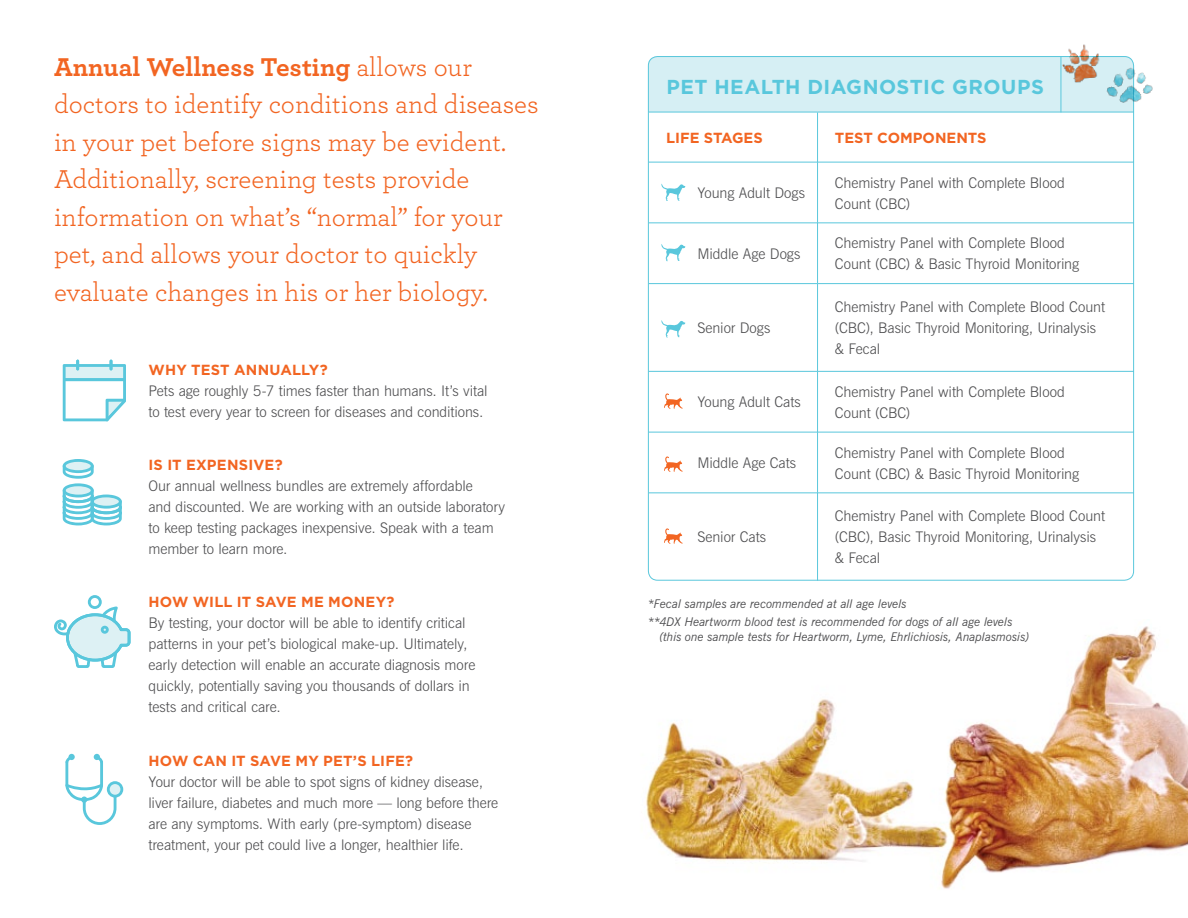
<style>
.page{position:relative;width:1188px;height:918px;background:#fff}
.page>*{position:absolute;margin:0;border:0;box-sizing:border-box;transform-origin:0 0}
.t1{font:27px/37.5px "Archer";color:#f26522}
.t2{font:700 20.25px "Gotham";color:#59c7dc}
.t3{font:300 14.7px/21px "News Gothic BT";letter-spacing:-.005em;color:#4d4d4f}
.t4{font:700 14.7px "Gotham";letter-spacing:.005em;color:#f26522}
.t5{font:italic 12px/17.7px "News Gothic BT";letter-spacing:-.005em;color:#4d4d4f}
.s1{font-weight:700}
</style>
<div class="page">
<img style="left:646px;top:626px;width:542px;height:263px">
<svg style="left:63px;top:360px;width:63px;height:61px"></svg>
<svg style="left:63px;top:459px;width:59px;height:66px"></svg>
<svg style="left:54px;top:595px;width:77px;height:73px"></svg>
<svg style="left:65px;top:754px;width:58px;height:71px"></svg>
<div style="left:648px;top:56px;width:454px;height:56px;background:#d6eff4"></div>
<hr style="left:817px;top:112px;width:1px;height:50px;background:#59c7dc">
<hr style="left:649px;top:162px;width:169px;height:1px;background:#59c7dc">
<hr style="left:818px;top:162px;width:316px;height:1px;background:#59c7dc">
<hr style="left:817px;top:162px;width:1px;height:61px;background:#59c7dc">
<hr style="left:817px;top:284px;width:1px;height:87px;background:#59c7dc">
<hr style="left:817px;top:371px;width:1px;height:61px;background:#59c7dc">
<hr style="left:817px;top:432px;width:1px;height:61px;background:#59c7dc">
<hr style="left:817px;top:493px;width:1px;height:88px;background:#59c7dc">
<hr style="left:649px;top:223px;width:169px;height:1px;background:#59c7dc">
<hr style="left:818px;top:223px;width:316px;height:1px;background:#59c7dc">
<hr style="left:817px;top:223px;width:1px;height:61px;background:#59c7dc">
<hr style="left:649px;top:283px;width:169px;height:1px;background:#59c7dc">
<hr style="left:818px;top:283px;width:316px;height:1px;background:#59c7dc">
<hr style="left:649px;top:371px;width:169px;height:1px;background:#59c7dc">
<hr style="left:818px;top:371px;width:316px;height:1px;background:#59c7dc">
<hr style="left:649px;top:432px;width:169px;height:1px;background:#59c7dc">
<hr style="left:818px;top:432px;width:316px;height:1px;background:#59c7dc">
<hr style="left:649px;top:493px;width:169px;height:1px;background:#59c7dc">
<hr style="left:818px;top:493px;width:316px;height:1px;background:#59c7dc">
<hr style="left:649px;top:112px;width:169px;height:1px;background:#59c7dc">
<hr style="left:818px;top:112px;width:316px;height:1px;background:#59c7dc">
<hr style="left:1061px;top:56px;width:1px;height:56px;background:#59c7dc">
<svg style="left:664px;top:456px;width:19px;height:16px"></svg>
<svg style="left:664px;top:528px;width:19px;height:16px"></svg>
<svg style="left:664px;top:393px;width:19px;height:16px"></svg>
<svg style="left:661px;top:320px;width:24px;height:18px"></svg>
<svg style="left:661px;top:244px;width:24px;height:17px"></svg>
<svg style="left:661px;top:184px;width:24px;height:17px"></svg>
<img style="left:1061px;top:44px;width:41px;height:45px">
<img style="left:1102px;top:56px;width:51px;height:66px">
<p class="t1" style="left:54px;top:47px;width:486px"><span class="s1">Annual Wellness Testing</span> allows our doctors to identify conditions and diseases in your pet before signs may be evident.<br>Additionally, screening tests provide information on what’s “normal” for your pet, and allows your doctor to quickly evaluate changes in his or her biology.</p>
<p class="t4" style="left:148px;top:360px;width:181px">WHY TEST ANNUALLY?</p>
<p class="t3" style="left:148px;top:380px;width:341px">Pets age roughly 5-7 times faster than humans. It’s vital to test every year to screen for diseases and conditions.</p>
<p class="t4" style="left:148px;top:455px;width:136px">IS IT EXPENSIVE?</p>
<p class="t3" style="left:148px;top:475px;width:358px">Our annual wellness bundles are extremely affordable<br>and discounted. We are working with an outside laboratory to keep testing packages inexpensive. Speak with a team member to learn more.</p>
<p class="t4" style="left:148px;top:592px;width:248px">HOW WILL IT SAVE ME MONEY?</p>
<p class="t3" style="left:148px;top:613px;width:328px">By testing, your doctor will be able to identify critical patterns in your pet’s biological make-up. Ultimately, early detection will enable an accurate diagnosis more quickly, potentially saving you thousands of dollars in tests and critical care.</p>
<p class="t4" style="left:148px;top:751px;width:266px">HOW CAN IT SAVE MY PET’S LIFE?</p>
<p class="t3" style="left:148px;top:771px;width:351px">Your doctor will be able to spot signs of kidney disease, liver failure, diabetes and much more — long before there are any symptoms. With early (pre-symptom) disease treatment, your pet could live a longer, healthier life.</p>
<h2 class="t2" style="left:666px;top:73px;width:14px">PET</h2>
<h2 class="t2" style="left:714px;top:73px;width:31px">HEALT</h2>
<h2 class="t2" style="left:785px;top:73px;width:37px">H DIAGNOSTIC</h2>
<h2 class="t2" style="left:952px;top:73px;width:16px">GROUPS</h2>
<p class="t4" style="left:666px;top:128px;width:98px">LIFE STAGES</p>
<p class="t4" style="left:835px;top:128px;width:153px">TEST COMPONENTS</p>
<p class="t3" style="left:697px;top:182px;width:109px">Young Adult Dogs</p>
<p class="t3" style="left:835px;top:172px;width:232px">Chemistry Panel with Complete Blood<br>Count (CBC)</p>
<p class="t3" style="left:697px;top:243px;width:104px">Middle Age Dogs</p>
<p class="t3" style="left:835px;top:232px;width:246px">Chemistry Panel with Complete Blood<br>Count (CBC) &amp; Basic Thyroid Monitoring</p>
<p class="t3" style="left:697px;top:317px;width:74px">Senior Dogs</p>
<p class="t3" style="left:835px;top:296px;width:272px">Chemistry Panel with Complete Blood Count (CBC), Basic Thyroid Monitoring, Urinalysis &amp; Fecal</p>
<p class="t3" style="left:697px;top:391px;width:105px">Young Adult Cats</p>
<p class="t3" style="left:835px;top:381px;width:232px">Chemistry Panel with Complete Blood<br>Count (CBC)</p>
<p class="t3" style="left:697px;top:452px;width:100px">Middle Age Cats</p>
<p class="t3" style="left:835px;top:442px;width:246px">Chemistry Panel with Complete Blood<br>Count (CBC) &amp; Basic Thyroid Monitoring</p>
<p class="t3" style="left:697px;top:526px;width:70px">Senior Cats</p>
<p class="t3" style="left:835px;top:505px;width:272px">Chemistry Panel with Complete Blood Count (CBC), Basic Thyroid Monitoring, Urinalysis &amp; Fecal</p>
<p class="t5" style="left:648px;top:595px;width:366px">*Fecal samples are recommended at all age levels<br>**4DX Heartworm blood test is recommended for dogs of all age levels</p>
<p class="t5" style="left:659px;top:627px;width:371px">(this one sample tests for Heartworm, Lyme, Ehrlichiosis, Anaplasmosis)</p>
</div>
